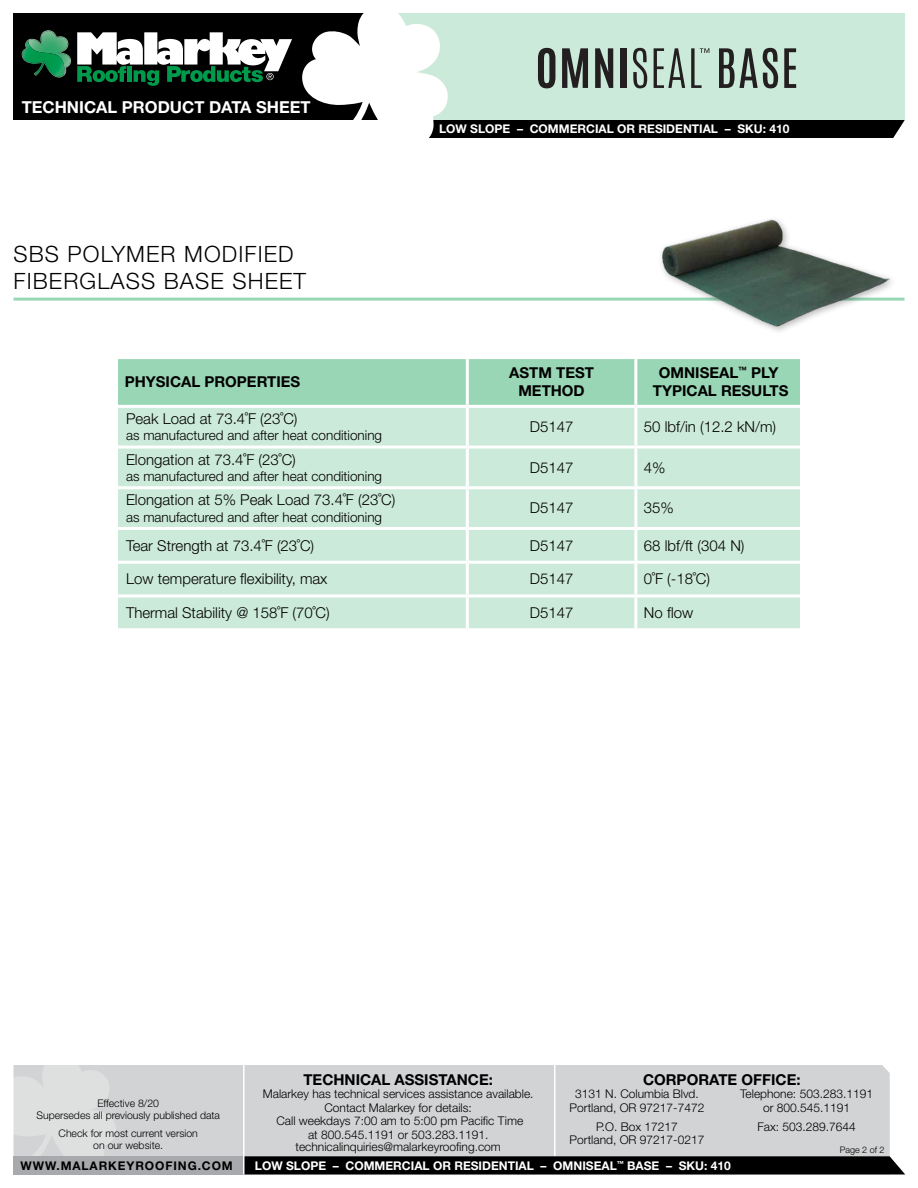
<style>
.page{position:relative;width:918px;height:1188px;background:#fff}
.page>*{position:absolute;margin:0;border:0;box-sizing:border-box;transform-origin:0 0}
.t1{font:300 22.5px/27px "Helvetica Neue LT Std";letter-spacing:.05em;color:#000}
.t2{font:700 16.5px "Helvetica Neue LT Std";color:#fff}
.t3{font:300 15px "Helvetica Neue LT Std";color:#000}
.t4{font:700 15px/18px "Helvetica Neue LT Std";color:#000;text-align:center}
.t5{font:300 13.5px "Helvetica Neue LT Std";color:#000}
.t6{font:300 12px/13.4px "Helvetica Neue LT Std";color:#000;text-align:center}
.t7{font:700 12px "Helvetica Neue LT Std";color:#fff}
.t8{font:700 12px "Helvetica Neue LT Std";letter-spacing:.075em;color:#000}
.t9{font:300 10.5px/12px "Helvetica Neue LT Std";color:#000;text-align:center}
.t10{font:300 9px "Helvetica Neue LT Std";color:#000}
</style>
<div class="page">
<div style="left:117px;top:1065px;width:773px;height:91px;background:#d1d3d4"></div>
<hr style="left:554px;top:1065px;width:1px;height:93px;background:#fff">
<svg style="left:13px;top:1065px;width:104px;height:106px;background:#dbdddd"></svg>
<div style="left:14px;top:1156px;width:230px;height:18px;background:#a7a9ac"></div>
<div style="left:14px;top:14px;width:368px;height:106px;background:#000"></div>
<svg style="left:77px;top:32px;width:215px;height:54px"></svg>
<svg style="left:22px;top:30px;width:49px;height:48px"></svg>
<hr style="left:14px;top:298px;width:890px;height:3px;background:#99d6b5">
<div style="left:118px;top:359px;width:682px;height:46px;background:#99d6b5"></div>
<div style="left:118px;top:408px;width:682px;height:220px;background:#cceada"></div>
<hr style="left:466px;top:359px;width:3px;height:46px;background:#fff">
<hr style="left:634px;top:359px;width:3px;height:46px;background:#fff">
<hr style="left:466px;top:408px;width:3px;height:38px;background:#fff">
<hr style="left:634px;top:408px;width:3px;height:38px;background:#fff">
<hr style="left:118px;top:446px;width:349px;height:3px;background:#fff">
<hr style="left:467px;top:446px;width:169px;height:3px;background:#fff">
<hr style="left:466px;top:449px;width:3px;height:37px;background:#fff">
<hr style="left:636px;top:446px;width:164px;height:3px;background:#fff">
<hr style="left:634px;top:449px;width:3px;height:37px;background:#fff">
<hr style="left:118px;top:486px;width:349px;height:3px;background:#fff">
<hr style="left:467px;top:486px;width:169px;height:3px;background:#fff">
<hr style="left:466px;top:489px;width:3px;height:38px;background:#fff">
<hr style="left:636px;top:486px;width:164px;height:3px;background:#fff">
<hr style="left:634px;top:489px;width:3px;height:38px;background:#fff">
<hr style="left:118px;top:527px;width:349px;height:3px;background:#fff">
<hr style="left:467px;top:527px;width:169px;height:3px;background:#fff">
<hr style="left:466px;top:530px;width:3px;height:31px;background:#fff">
<hr style="left:636px;top:527px;width:164px;height:3px;background:#fff">
<hr style="left:634px;top:530px;width:3px;height:31px;background:#fff">
<hr style="left:118px;top:561px;width:349px;height:3px;background:#fff">
<hr style="left:467px;top:561px;width:169px;height:3px;background:#fff">
<hr style="left:466px;top:564px;width:3px;height:30px;background:#fff">
<hr style="left:636px;top:561px;width:164px;height:3px;background:#fff">
<hr style="left:634px;top:564px;width:3px;height:30px;background:#fff">
<hr style="left:118px;top:594px;width:349px;height:3px;background:#fff">
<hr style="left:467px;top:594px;width:169px;height:3px;background:#fff">
<hr style="left:466px;top:597px;width:3px;height:31px;background:#fff">
<hr style="left:636px;top:594px;width:164px;height:3px;background:#fff">
<hr style="left:634px;top:597px;width:3px;height:31px;background:#fff">
<div style="left:244px;top:1156px;width:661px;height:18px;background:#000"></div>
<hr style="left:243px;top:1065px;width:1px;height:109px;background:#fff">
<div style="left:657px;top:191px;width:241px;height:144px;background:#fff"></div>
<img style="left:662px;top:219px;width:228px;height:108px">
<svg style="left:301px;top:13px;width:604px;height:125px;background:#adbfb5"></svg>
<h2 class="t2" style="left:22px;top:97px;width:290px">TECHNICAL PRODUCT DATA SHEET</h2>
<h1 class="t1" style="left:14px;top:240px;width:294px">SBS POLYMER MODIFIED<br>FIBERGLASS BASE SHEET</h1>
<p class="t7" style="left:439px;top:121px;width:352px">LOW SLOPE – COMMERCIAL OR RESIDENTIAL – SKU: 410</p>
<p class="t4" style="left:125px;top:373px;width:177px">PHYSICAL PROPERTIES</p>
<p class="t4" style="left:509px;top:364px;width:86px">ASTM TEST<br>METHOD</p>
<p class="t4" style="left:653px;top:364px;width:137px">OMNISEAL<sup>™</sup> PLY<br>TYPICAL RESULTS</p>
<p class="t3" style="left:126px;top:409px;width:173px">Peak Load at 73.4˚F (23˚C)</p>
<p class="t5" style="left:126px;top:427px;width:258px">as manufactured and after heat conditioning</p>
<p class="t3" style="left:530px;top:418px;width:45px">D5147</p>
<p class="t3" style="left:644px;top:418px;width:134px">50 lbf/in (12.2 kN/m)</p>
<p class="t3" style="left:126px;top:450px;width:171px">Elongation at 73.4˚F (23˚C)</p>
<p class="t5" style="left:126px;top:468px;width:258px">as manufactured and after heat conditioning</p>
<p class="t3" style="left:126px;top:491px;width:271px">Elongation at 5% Peak Load 73.4˚F (23˚C)</p>
<p class="t5" style="left:126px;top:509px;width:258px">as manufactured and after heat conditioning</p>
<p class="t3" style="left:530px;top:458px;width:45px">D5147</p>
<p class="t3" style="left:644px;top:458px;width:23px">4%</p>
<p class="t3" style="left:530px;top:499px;width:45px">D5147</p>
<p class="t3" style="left:644px;top:499px;width:32px">35%</p>
<p class="t3" style="left:126px;top:536px;width:190px">Tear Strength at 73.4˚F (23˚C)</p>
<p class="t3" style="left:530px;top:536px;width:45px">D5147</p>
<p class="t3" style="left:644px;top:536px;width:102px">68 lbf/ft (304 N)</p>
<p class="t3" style="left:126px;top:570px;width:203px">Low temperature flexibility, max</p>
<p class="t3" style="left:530px;top:570px;width:45px">D5147</p>
<p class="t3" style="left:644px;top:570px;width:68px">0˚F (-18˚C)</p>
<p class="t3" style="left:126px;top:604px;width:205px">Thermal Stability @ 158˚F (70˚C)</p>
<p class="t3" style="left:530px;top:604px;width:45px">D5147</p>
<p class="t3" style="left:644px;top:604px;width:51px">No flow</p>
<p class="t9" style="left:36px;top:1097px;width:185px">Effective 8/20<br>Supersedes all previously published data</p>
<p class="t9" style="left:59px;top:1127px;width:141px">Check for most current version on our website.</p>
<p class="t8" style="left:21px;top:1158px;width:214px">WWW.MALARKEYROOFING.COM</p>
<p class="t4" style="left:303px;top:1070px;width:191px">TECHNICAL ASSISTANCE:</p>
<p class="t6" style="left:263px;top:1087px;width:272px">Malarkey has technical services assistance available.<br>Contact Malarkey for details:<br>Call weekdays 7:00 am to 5:00 pm Pacific Time<br>at 800.545.1191 or 503.283.1191. technicalinquiries@malarkeyroofing.com</p>
<p class="t4" style="left:643px;top:1070px;width:159px">CORPORATE OFFICE:</p>
<p class="t6" style="left:570px;top:1087px;width:136px">3131 N. Columbia Blvd.<br>Portland, OR 97217-7472</p>
<p class="t6" style="left:570px;top:1119px;width:136px">P.O. Box 17217<br>Portland, OR 97217-0217</p>
<p class="t6" style="left:740px;top:1087px;width:134px">Telephone: 503.283.1191 or 800.545.1191</p>
<p class="t6" style="left:757px;top:1119px;width:100px">Fax: 503.289.7644</p>
<p class="t10" style="left:840px;top:1145px;width:46px">Page 2 of 2</p>
<p class="t7" style="left:255px;top:1158px;width:477px">LOW SLOPE – COMMERCIAL OR RESIDENTIAL – OMNISEAL<sup>™</sup> BASE – SKU: 410</p>
</div>
